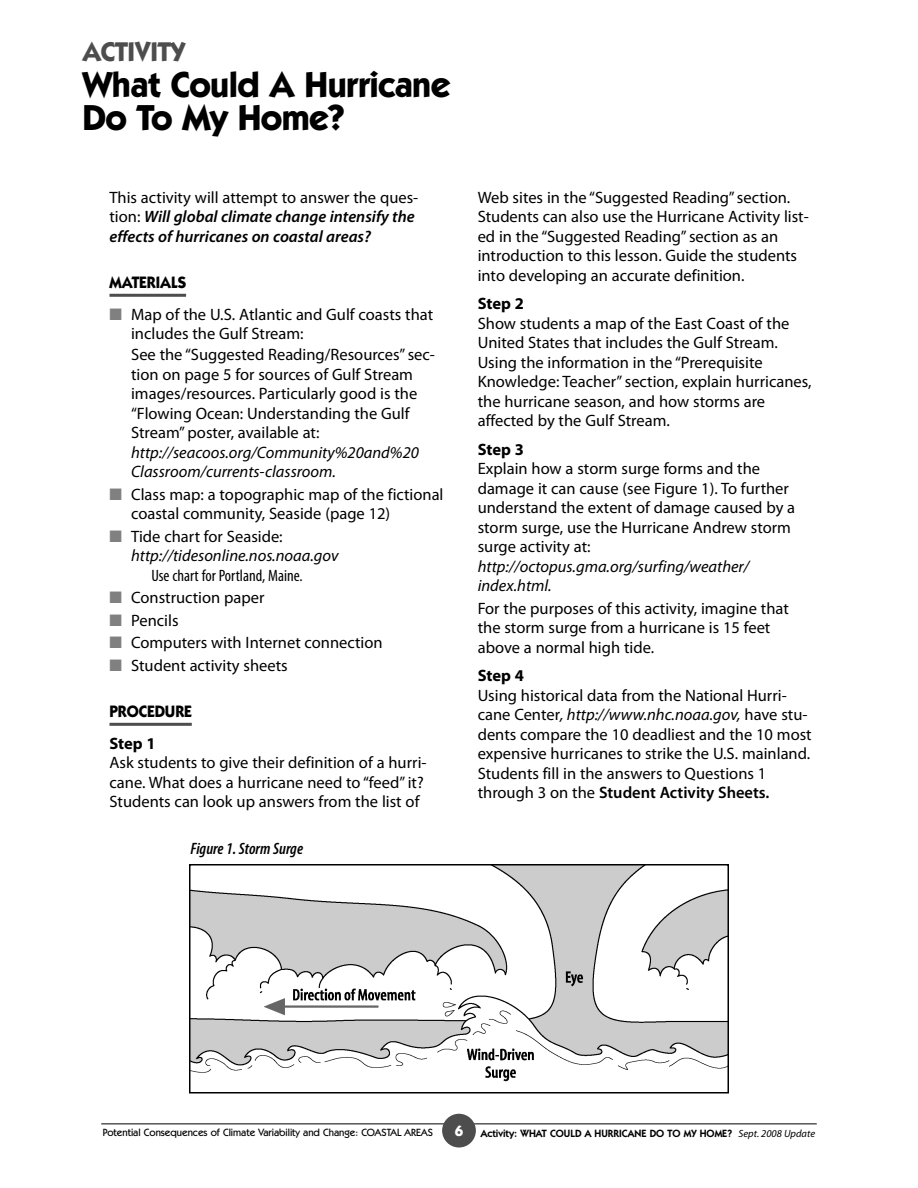
<style>
.page{position:relative;width:918px;height:1188px;background:#fff}
.page>*{position:absolute;margin:0;border:0;box-sizing:border-box;transform-origin:0 0}
.t1{font:700 36px/33px "Kabel IT Cby BT";letter-spacing:-.015em;color:#000}
.t2{font:700 27px "Kabel IT Cby BT";letter-spacing:-.005em;color:#4d4d4d}
.t3{font:16.5px/19.5px "Myriad Pro";color:#000}
.t4{font:italic 16.5px/19.5px "Myriad Pro";color:#000}
.t5{font:italic 600 16.5px/19.5px "Myriad Pro";color:#000}
.t6{font:condensed 16.5px "Myriad Pro";color:#000}
.t7{font:700 16.5px "Myriad Pro";letter-spacing:-.005em;color:#000}
.t8{font:700 16.5px "Kabel IT Cby BT";color:#000;scale:.95 1}
.t9{font:italic 600 condensed 16.5px "Myriad Pro";color:#000}
.t10{font:500 10.5px "Kabel IT Cby BT";color:#000}
.t11{font:600 10.5px "Kabel IT Cby BT";color:#000}
.s1{font-weight:400;font-style:normal}
.s2{color:#808080}
.s3{font-style:normal}
.s4{font-style:italic}
.s5{font-weight:600}
.s6{font-weight:700;font-size:15px;color:#fff}
.s7{font-family:"Myriad Pro";font-weight:400;font-style:italic}
</style>
<div class="page">
<hr style="left:110px;top:294px;width:76px;height:3px;background:#4d4d4d">
<hr style="left:110px;top:723px;width:82px;height:3px;background:#4d4d4d">
<hr style="left:101px;top:1124px;width:716px;height:1px;background:#000">
<div style="left:442px;top:1114px;width:34px;height:34px;background:#4d4d4d;border-radius:50%"></div>
<img style="left:192px;top:867px;width:534px;height:215px">
<div style="left:189px;top:864px;width:540px;height:230px;border:2px solid #000"></div>
<h2 class="t2" style="left:82px;top:42px;width:104px">ACTIVITY</h2>
<h1 class="t1" style="left:82px;top:71px;width:369px">What Could A Hurricane<br>Do To My Home?</h1>
<p class="t5" style="left:110px;top:189px;width:310px"><span class="s1">This activity will attempt to answer the ques&shy;tion:</span> Will global climate change intensify the effects of hurricanes on coastal areas?</p>
<p class="t8" style="left:110px;top:277px;width:82px">MATERIALS</p>
<p class="t3" style="left:131px;top:306px;width:304px;text-indent:-22px"><span class="s2">■</span> Map of the U.S. Atlantic and Gulf coasts that includes the Gulf Stream:</p>
<p class="t3" style="left:131px;top:346px;width:305px">See the “Suggested Reading/Resources” sec&shy;tion on page 5 for sources of Gulf Stream images/resources. Particularly good is the “Flowing Ocean: Understanding the Gulf Stream” poster, available at:</p>
<p class="t4" style="left:131px;top:444px;width:289px">http://seacoos.org/Community%20and%20<br>Classroom/currents-classroom.</p>
<p class="t3" style="left:131px;top:486px;width:314px;text-indent:-22px"><span class="s2">■</span> Class map: a topographic map of the fictional coastal community, Seaside (page 12)</p>
<p class="t4" style="left:131px;top:528px;width:209px;text-indent:-22px"><span class="s2">■</span> <span class="s3">Tide chart for Seaside: </span>http://tidesonline.nos.noaa.gov</p>
<p class="t6" style="left:151px;top:570px;width:153px">Use chart for Portland, Maine.</p>
<p class="t3" style="left:109px;top:589px;width:157px"><span class="s2">■</span> Construction paper</p>
<p class="t3" style="left:109px;top:612px;width:71px"><span class="s2">■</span> Pencils</p>
<p class="t3" style="left:109px;top:634px;width:275px"><span class="s2">■</span> Computers with Internet connection</p>
<p class="t3" style="left:110px;top:657px;width:180px"><span class="s2">■</span> Student activity sheets</p>
<p class="t8" style="left:110px;top:706px;width:88px">PROCEDURE</p>
<p class="t7" style="left:110px;top:737px;width:48px">Step 1</p>
<p class="t3" style="left:110px;top:754px;width:319px">Ask students to give their definition of a hurri&shy;cane. What does a hurricane need to “feed” it?<br>Students can look up answers from the list of</p>
<p class="t9" style="left:190px;top:843px;width:114px">Figure 1. Storm Surge</p>
<p class="t3" style="left:478px;top:189px;width:333px">Web sites in the “Suggested Reading” section.<br>Students can also use the Hurricane Activity list&shy;ed in the “Suggested Reading” section as an introduction to this lesson. Guide the students into developing an accurate definition.</p>
<p class="t7" style="left:478px;top:298px;width:48px">Step 2</p>
<p class="t3" style="left:478px;top:315px;width:335px">Show students a map of the East Coast of the United States that includes the Gulf Stream.<br>Using the information in the “Prerequisite Knowledge: Teacher” section, explain hurricanes, the hurricane season, and how storms are affected by the Gulf Stream.</p>
<p class="t7" style="left:478px;top:443px;width:48px">Step 3</p>
<p class="t3" style="left:478px;top:460px;width:319px">Explain how a storm surge forms and the damage it can cause (see Figure 1). To further understand the extent of damage caused by a storm surge, use the Hurricane Andrew storm surge activity at:</p>
<p class="t4" style="left:478px;top:558px;width:273px">http://octopus.gma.org/surfing/weather/ index.html.</p>
<p class="t3" style="left:478px;top:600px;width:313px">For the purposes of this activity, imagine that the storm surge from a hurricane is 15 feet above a normal high tide.</p>
<p class="t7" style="left:478px;top:670px;width:48px">Step 4</p>
<p class="t3" style="left:478px;top:687px;width:336px">Using historical data from the National Hurri&shy;cane Center<span class="s4">, http://www.nhc.noaa.gov,</span> have stu&shy;dents compare the 10 deadliest and the 10 most expensive hurricanes to strike the U.S. mainland.<br>Students fill in the answers to Questions 1 through 3 on the <span class="s5">Student Activity Sheets.</span></p>
<p class="t10" style="left:103px;top:1129px;width:332px">Potential Consequences of Climate Variability and Change: COASTAL AREAS</p>
<p class="t11" style="left:455px;top:1129px;width:362px"><span class="s6">6</span> Activity: WHAT COULD A HURRICANE DO TO MY HOME? <span class="s7">Sept. 2008 Update</span></p>
</div>
